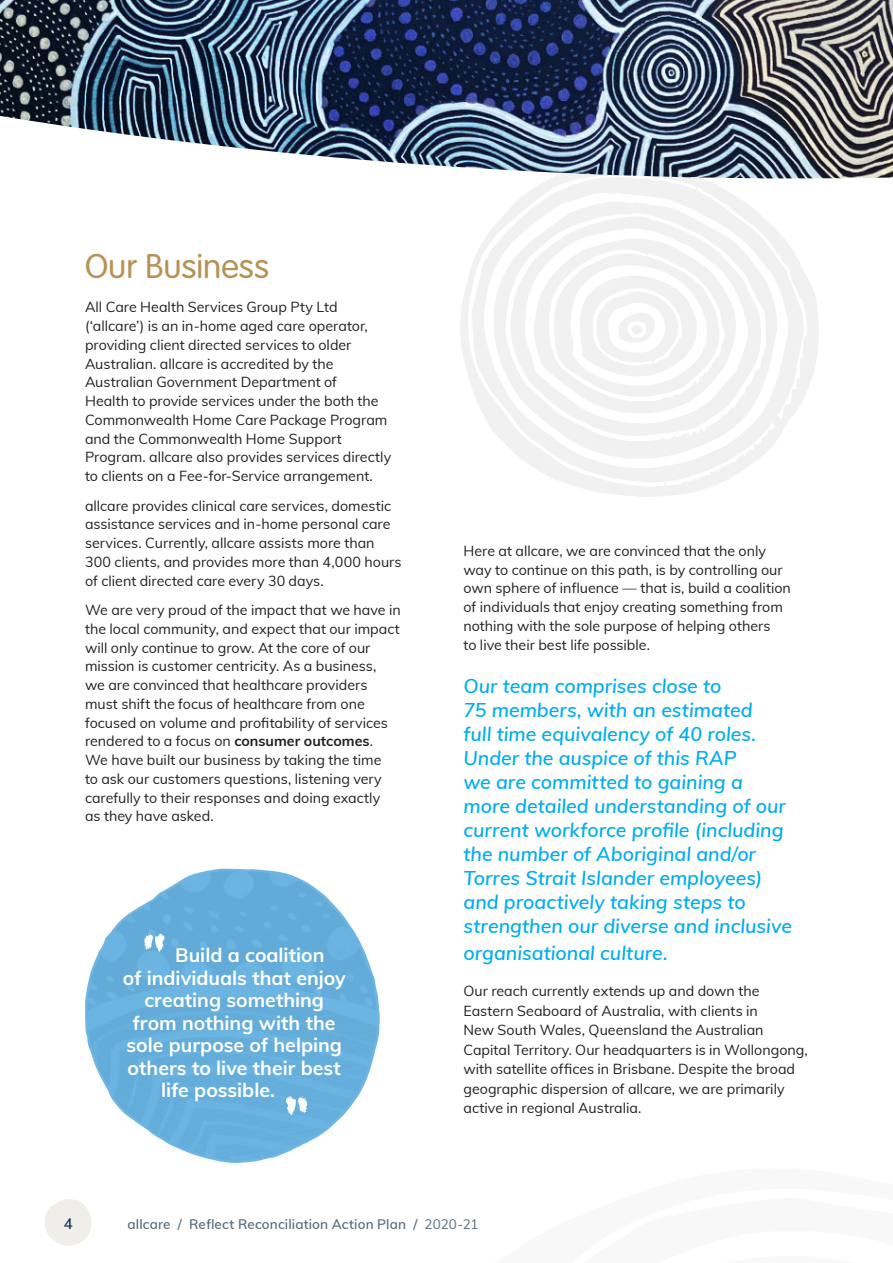
<style>
.page{position:relative;width:893px;height:1263px;background:#fff}
.page>*{position:absolute;margin:0;border:0;box-sizing:border-box;transform-origin:0 0}
.RAP_Heading_blue{font:300 36px "VAG Rundschrift D";color:#b79256}
.RAP_Pull_text___quot{font:italic 600 19.5px/24px "Muli";color:#00aeef}
.RAP_Pull_text___quot-2{font:700 19.5px "Muli";color:#fff}
.t1{font:600 15px "Muli";color:#1a374b}
.RAP_body_text{font:14.25px/18.8px "Muli";color:#231f20}
.t2{font:600 13.5px "Muli";letter-spacing:.01em;color:#596d7e}
.s1{font-weight:700}
.s2{font-weight:400}
</style>
<div class="page">
<svg style="left:460px;top:180px;width:359px;height:317px"></svg>
<svg style="left:484px;top:193px;width:305px;height:276px"></svg>
<svg style="left:493px;top:199px;width:284px;height:261px;fill:#f2f1f1"></svg>
<svg style="left:505px;top:213px;width:261px;height:228px;fill:#f2f1f1"></svg>
<svg style="left:510px;top:216px;width:252px;height:220px;fill:#f2f1f1"></svg>
<svg style="left:532px;top:238px;width:208px;height:176px"></svg>
<img style="left:0;top:0;width:893px;height:180px">
<svg style="left:85px;top:869px;width:295px;height:294px;fill:#67b0dd"></svg>
<svg style="left:144px;top:933px;width:20px;height:19px"></svg>
<svg style="left:286px;top:1095px;width:21px;height:20px"></svg>
<svg style="left:45px;top:1199px;width:46px;height:47px"></svg>
<p class="RAP_Heading_blue" style="left:85px;top:246px;width:185px">Our Business</p>
<p class="RAP_body_text" style="left:85px;top:297px;width:308px">All Care Health Services Group Pty Ltd (‘allcare’) is an in-home aged care operator, providing client directed services to older Australian. allcare is accredited by the Australian Government Department of<br>Health to provide services under the both the Commonwealth Home Care Package Program and the Commonwealth Home Support Program. allcare also provides services directly to clients on a Fee-for-Service arrangement.</p>
<p class="RAP_body_text" style="left:85px;top:495px;width:318px">allcare provides clinical care services, domestic assistance services and in-home personal care services. Currently, allcare assists more than 300 clients, and provides more than 4,000 hours of client directed care every 30 days.</p>
<p class="RAP_body_text" style="left:85px;top:600px;width:317px">We are very proud of the impact that we have in the local community, and expect that our impact will only continue to grow. At the core of our mission is customer centricity. As a business,<br>we are convinced that healthcare providers must shift the focus of healthcare from one focused on volume and profitability of services rendered to a focus on <span class="s1">consumer outcomes</span>.<br>We have built our business by taking the time<br>to ask our customers questions, listening very carefully to their responses and doing exactly<br>as they have asked.</p>
<p class="RAP_Pull_text___quot-2" style="left:175px;top:941px;width:151px">Build a coalition</p>
<p class="RAP_Pull_text___quot-2" style="left:123px;top:963px;width:224px">of individuals that enjoy</p>
<p class="RAP_Pull_text___quot-2" style="left:144px;top:986px;width:181px">creating something</p>
<p class="RAP_Pull_text___quot-2" style="left:133px;top:1008px;width:204px">from nothing with the</p>
<p class="RAP_Pull_text___quot-2" style="left:126px;top:1031px;width:217px">sole purpose of helping</p>
<p class="RAP_Pull_text___quot-2" style="left:128px;top:1053px;width:215px">others to live their best</p>
<p class="RAP_Pull_text___quot-2" style="left:161px;top:1076px;width:116px">life possible.</p>
<p class="RAP_body_text" style="left:463px;top:541px;width:329px">Here at allcare, we are convinced that the only way to continue on this path, is by controlling our own sphere of influence — that is, build a coalition of individuals that enjoy creating something from nothing with the sole purpose of helping others<br>to live their best life possible.</p>
<p class="RAP_Pull_text___quot" style="left:463px;top:673px;width:330px">Our team comprises close to<br>75 members, with an estimated<br>full time equivalency of 40 roles.<br>Under the auspice of this RAP<br>we are committed to gaining a more detailed understanding of our current workforce profile (including the number of Aboriginal and/or<br>Torres Strait Islander employees) and proactively taking steps to strengthen our diverse and inclusive</p>
<p class="RAP_Pull_text___quot" style="left:463px;top:940px;width:206px">organisational culture.</p>
<p class="RAP_body_text" style="left:463px;top:981px;width:346px;line-height:19.5px">Our reach currently extends up and down the Eastern Seaboard of Australia, with clients in<br>New South Wales, Queensland the Australian Capital Territory. Our headquarters is in Wollongong, with satellite offices in Brisbane. Despite the broad geographic dispersion of allcare, we are primarily active in regional Australia.</p>
<p class="t1" style="left:64px;top:1212px;width:10px">4</p>
<p class="t2" style="left:128px;top:1214px;width:353px">allcare / Reflect Reconciliation Action Plan / <span class="s2">2020-21</span></p>
</div>
